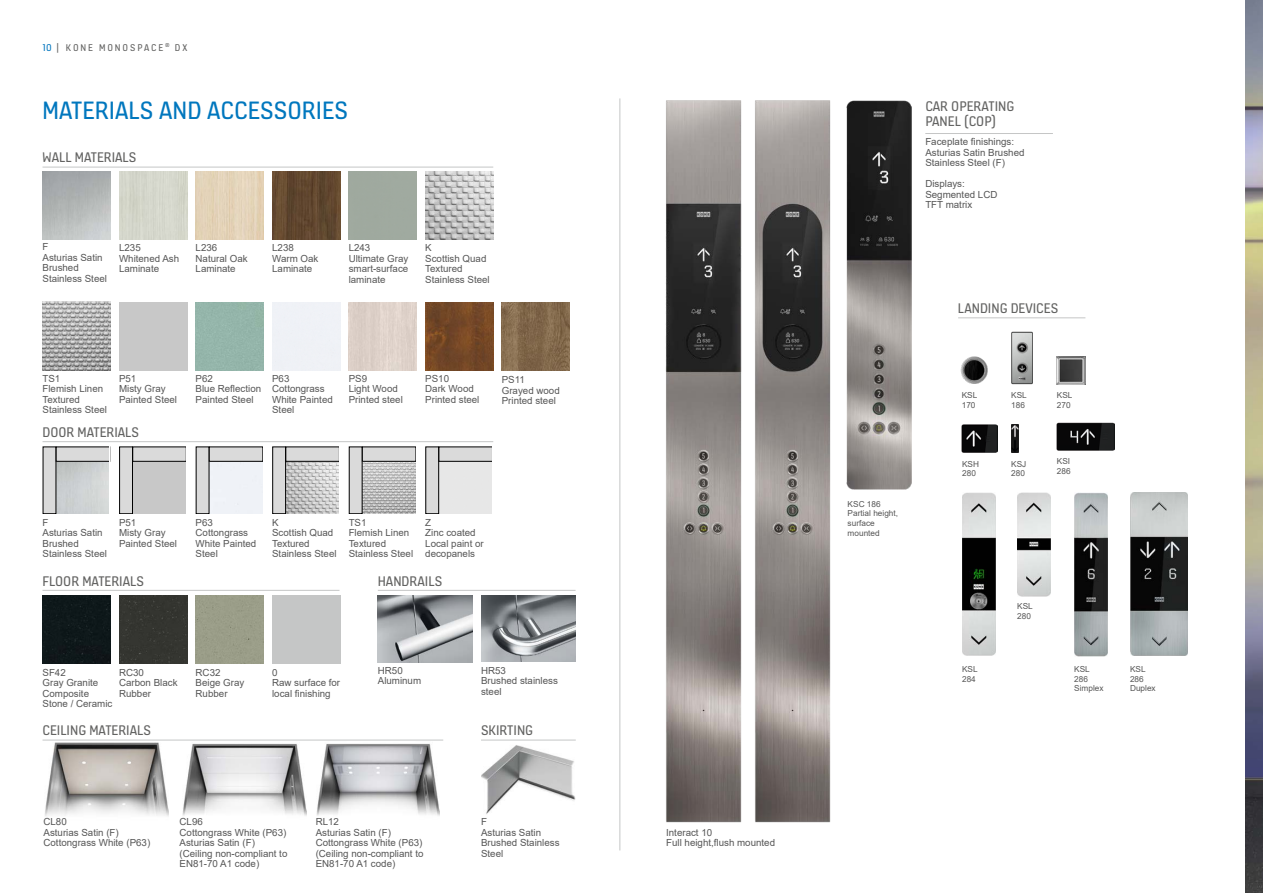
<style>
.page{position:relative;width:1263px;height:893px;background:#fff}
.page>*{position:absolute;margin:0;border:0;box-sizing:border-box;transform-origin:0 0}
.t1{font:27px "KONE Information v 13";color:#0077be}
.t2{font:15px/15px "KONE Information v 13";color:#636362}
.t3{font:10.5px "KONE Information v 13";letter-spacing:.18em;color:#636362}
.t4{font:9.75px/10.5px "Arial";color:#565656}
.t5{font:8.25px/9.8px "Arial";color:#565656}
.s1{color:#0075be}
</style>
<div class="page">
<img style="left:1246px;top:0;width:17px;height:893px">
<img style="left:45px;top:739px;width:124px;height:77px">
<hr style="left:619px;top:98px;width:1px;height:752px;background:#c5c6c6">
<hr style="left:43px;top:167px;width:450px;height:1px;background:#c5c6c6">
<div style="left:119px;top:172px;width:68px;height:68px;background:#d5d7cb"></div>
<img style="left:196px;top:172px;width:68px;height:68px">
<img style="left:272px;top:172px;width:68px;height:68px">
<div style="left:119px;top:595px;width:68px;height:68px;background:#343530"></div>
<div style="left:196px;top:595px;width:68px;height:68px;background:#9a9d88"></div>
<div style="left:43px;top:595px;width:68px;height:68px;background:#0e181a"></div>
<hr style="left:43px;top:590px;width:296px;height:1px;background:#c5c6c6">
<div style="left:272px;top:595px;width:68px;height:68px;background:#c5c6c6"></div>
<img style="left:183px;top:739px;width:123px;height:77px">
<div style="left:120px;top:447px;width:12px;height:67px;background:#dadada"></div>
<div style="left:119px;top:446px;width:14px;height:68px;border:1px solid #000"></div>
<div style="left:133px;top:447px;width:53px;height:14px;background:#dadada"></div>
<div style="left:132px;top:446px;width:55px;height:16px;border:1px solid #000"></div>
<hr style="left:186px;top:446px;width:1px;height:68px;background:#fff">
<div style="left:209px;top:462px;width:53px;height:51px;background:#eff2f7"></div>
<div style="left:196px;top:447px;width:13px;height:67px;background:#dadada"></div>
<div style="left:209px;top:447px;width:54px;height:14px;background:#dadada"></div>
<div style="left:209px;top:446px;width:54px;height:16px;border:1px solid #000"></div>
<img style="left:56px;top:462px;width:53px;height:52px">
<div style="left:43px;top:447px;width:13px;height:67px;background:#dadada"></div>
<div style="left:56px;top:447px;width:54px;height:14px;background:#dadada"></div>
<div style="left:56px;top:446px;width:54px;height:16px;border:1px solid #000"></div>
<hr style="left:43px;top:441px;width:450px;height:1px;background:#c5c6c6">
<img style="left:286px;top:462px;width:53px;height:52px">
<div style="left:273px;top:447px;width:13px;height:67px;background:#dadada"></div>
<div style="left:272px;top:446px;width:14px;height:68px;border:1px solid #000"></div>
<div style="left:286px;top:447px;width:53px;height:14px;background:#dadada"></div>
<div style="left:285px;top:446px;width:55px;height:16px;border:1px solid #000"></div>
<hr style="left:339px;top:446px;width:1px;height:68px;background:#fff">
<img style="left:362px;top:462px;width:54px;height:52px">
<div style="left:349px;top:447px;width:13px;height:67px;background:#dadada"></div>
<div style="left:349px;top:446px;width:13px;height:68px;border:1px solid #000"></div>
<div style="left:362px;top:447px;width:54px;height:14px;background:#dadada"></div>
<div style="left:362px;top:446px;width:54px;height:16px;border:1px solid #000"></div>
<div style="left:439px;top:462px;width:53px;height:52px;background:#e7e7e7"></div>
<div style="left:426px;top:447px;width:13px;height:67px;background:#dadada"></div>
<div style="left:425px;top:446px;width:14px;height:68px;border:1px solid #000"></div>
<div style="left:439px;top:447px;width:53px;height:14px;background:#dadada"></div>
<div style="left:438px;top:446px;width:55px;height:16px;border:1px solid #000"></div>
<hr style="left:492px;top:446px;width:1px;height:68px;background:#fff">
<img style="left:316px;top:739px;width:124px;height:77px">
<hr style="left:378px;top:590px;width:198px;height:1px;background:#c5c6c6">
<img style="left:378px;top:595px;width:94px;height:67px">
<img style="left:481px;top:596px;width:95px;height:66px">
<img style="left:481px;top:739px;width:95px;height:75px">
<hr style="left:481px;top:740px;width:95px;height:1px;background:#c5c6c6">
<hr style="left:925px;top:133px;width:128px;height:1px;background:#c5c6c6">
<img style="left:961px;top:424px;width:37px;height:28px">
<img style="left:1057px;top:422px;width:57px;height:28px">
<img style="left:1011px;top:424px;width:7px;height:28px">
<hr style="left:958px;top:318px;width:127px;height:1px;background:#c5c6c6">
<img style="left:1074px;top:492px;width:34px;height:164px">
<img style="left:1130px;top:492px;width:57px;height:164px">
<img style="left:1057px;top:356px;width:28px;height:28px">
<img style="left:425px;top:172px;width:68px;height:68px">
<hr style="left:43px;top:740px;width:400px;height:1px;background:#c5c6c6">
<div style="left:196px;top:303px;width:68px;height:68px;background:#94b5aa"></div>
<img style="left:43px;top:302px;width:68px;height:68px">
<div style="left:349px;top:303px;width:68px;height:68px;background:#ded1c9"></div>
<img style="left:425px;top:303px;width:68px;height:68px">
<img style="left:962px;top:492px;width:34px;height:163px">
<img style="left:1017px;top:492px;width:33px;height:104px">
<img style="left:960px;top:356px;width:28px;height:28px">
<img style="left:1011px;top:332px;width:21px;height:52px">
<img style="left:666px;top:100px;width:76px;height:722px">
<img style="left:755px;top:100px;width:76px;height:722px">
<img style="left:846px;top:100px;width:65px;height:390px">
<img style="left:502px;top:303px;width:68px;height:68px">
<p class="t3" style="left:43px;top:40px;width:146px"><span class="s1">10</span> | KONE MONOSPACE <sup>®</sup> DX</p>
<h1 class="t1" style="left:43px;top:92px;width:307px">MATERIALS AND ACCESSORIES</h1>
<h2 class="t2" style="left:43px;top:149px;width:95px">WALL MATERIALS</h2>
<p class="t4" style="left:43px;top:242px;width:66px">F<br>Asturias Satin<br>Brushed<br>Stainless Steel</p>
<p class="t4" style="left:119px;top:242px;width:62px">L235<br>Whitened Ash<br>Laminate</p>
<p class="t4" style="left:196px;top:242px;width:54px">L236<br>Natural Oak<br>Laminate</p>
<p class="t4" style="left:272px;top:242px;width:48px">L238<br>Warm Oak<br>Laminate</p>
<p class="t4" style="left:349px;top:242px;width:61px">L243<br>Ultimate Gray smart-surface laminate</p>
<p class="t4" style="left:425px;top:243px;width:66px">K<br>Scottish Quad<br>Textured<br>Stainless Steel</p>
<p class="t4" style="left:43px;top:373px;width:66px">TS1<br>Flemish Linen<br>Textured<br>Stainless Steel</p>
<p class="t4" style="left:349px;top:373px;width:56px">PS9<br>Light Wood<br>Printed steel</p>
<p class="t4" style="left:425px;top:373px;width:56px">PS10<br>Dark Wood<br>Printed steel</p>
<p class="t4" style="left:119px;top:373px;width:59px">P51<br>Misty Gray<br>Painted Steel</p>
<p class="t4" style="left:196px;top:373px;width:67px">P62<br>Blue Reflection<br>Painted Steel</p>
<p class="t4" style="left:272px;top:373px;width:62px">P63<br>Cottongrass<br>White Painted<br>Steel</p>
<h2 class="t2" style="left:43px;top:424px;width:98px">DOOR MATERIALS</h2>
<p class="t4" style="left:502px;top:375px;width:59px">PS11<br>Grayed wood<br>Printed steel</p>
<p class="t4" style="left:43px;top:517px;width:66px">F<br>Asturias Satin<br>Brushed<br>Stainless Steel</p>
<p class="t4" style="left:119px;top:517px;width:59px">P51<br>Misty Gray<br>Painted Steel</p>
<p class="t4" style="left:196px;top:517px;width:62px">P63<br>Cottongrass<br>White Painted<br>Steel</p>
<p class="t4" style="left:272px;top:517px;width:66px">K<br>Scottish Quad<br>Textured<br>Stainless Steel</p>
<p class="t4" style="left:349px;top:517px;width:66px">TS1<br>Flemish Linen<br>Textured<br>Stainless Steel</p>
<p class="t4" style="left:425px;top:517px;width:60px">Z<br>Zinc coated<br>Local paint or decopanels</p>
<h2 class="t2" style="left:43px;top:573px;width:103px">FLOOR MATERIALS</h2>
<h2 class="t2" style="left:378px;top:573px;width:66px">HANDRAILS</h2>
<p class="t4" style="left:43px;top:667px;width:71px">SF42<br>Gray Granite<br>Composite<br>Stone / Ceramic</p>
<p class="t4" style="left:196px;top:667px;width:50px">RC32<br>Beige Gray<br>Rubber</p>
<p class="t4" style="left:119px;top:667px;width:60px">RC30<br>Carbon Black<br>Rubber</p>
<p class="t4" style="left:272px;top:667px;width:70px">0<br>Raw surface for local finishing</p>
<h2 class="t2" style="left:43px;top:722px;width:110px">CEILING MATERIALS</h2>
<p class="t4" style="left:378px;top:665px;width:45px">HR50<br>Aluminum</p>
<p class="t4" style="left:481px;top:665px;width:78px">HR53<br>Brushed stainless steel</p>
<h2 class="t2" style="left:481px;top:722px;width:54px">SKIRTING</h2>
<p class="t4" style="left:44px;top:816px;width:108px">CL80<br>Asturias Satin (F)<br>Cottongrass White (P63)</p>
<p class="t4" style="left:180px;top:816px;width:109px">CL96<br>Cottongrass White (P63)<br>Asturias Satin (F) (Ceiling non-compliant to<br>EN81-70 A1 code)</p>
<p class="t4" style="left:316px;top:816px;width:109px">RL12<br>Asturias Satin (F)<br>Cottongrass White (P63) (Ceiling non-compliant to<br>EN81-70 A1 code)</p>
<p class="t4" style="left:481px;top:816px;width:80px">F<br>Asturias Satin<br>Brushed Stainless<br>Steel</p>
<p class="t4" style="left:666px;top:828px;width:110px;line-height:9.8px">Interact 10<br>Full height,flush mounted</p>
<h2 class="t2" style="left:925px;top:98px;width:90px">CAR OPERATING<br>PANEL (COP)</h2>
<p class="t4" style="left:925px;top:137px;width:101px">Faceplate finishings:<br>Asturias Satin Brushed<br>Stainless Steel (F)</p>
<p class="t4" style="left:925px;top:179px;width:74px">Displays:<br>Segmented LCD<br>TFT matrix</p>
<p class="t5" style="left:848px;top:499px;width:52px">KSC 186<br>Partial height, surface mounted</p>
<h2 class="t2" style="left:958px;top:300px;width:102px">LANDING DEVICES</h2>
<p class="t5" style="left:962px;top:390px;width:17px">KSL<br>170</p>
<p class="t5" style="left:1011px;top:390px;width:17px">KSL<br>186</p>
<p class="t5" style="left:1057px;top:390px;width:17px">KSL<br>270</p>
<p class="t5" style="left:962px;top:459px;width:18px">KSH<br>280</p>
<p class="t5" style="left:1011px;top:459px;width:17px">KSJ<br>280</p>
<p class="t5" style="left:1057px;top:457px;width:15px">KSI<br>286</p>
<p class="t5" style="left:962px;top:664px;width:17px">KSL<br>284</p>
<p class="t5" style="left:1017px;top:601px;width:17px">KSL<br>280</p>
<p class="t5" style="left:1074px;top:664px;width:31px">KSL<br>286<br>Simplex</p>
<p class="t5" style="left:1130px;top:664px;width:27px">KSL<br>286<br>Duplex</p>
</div>
